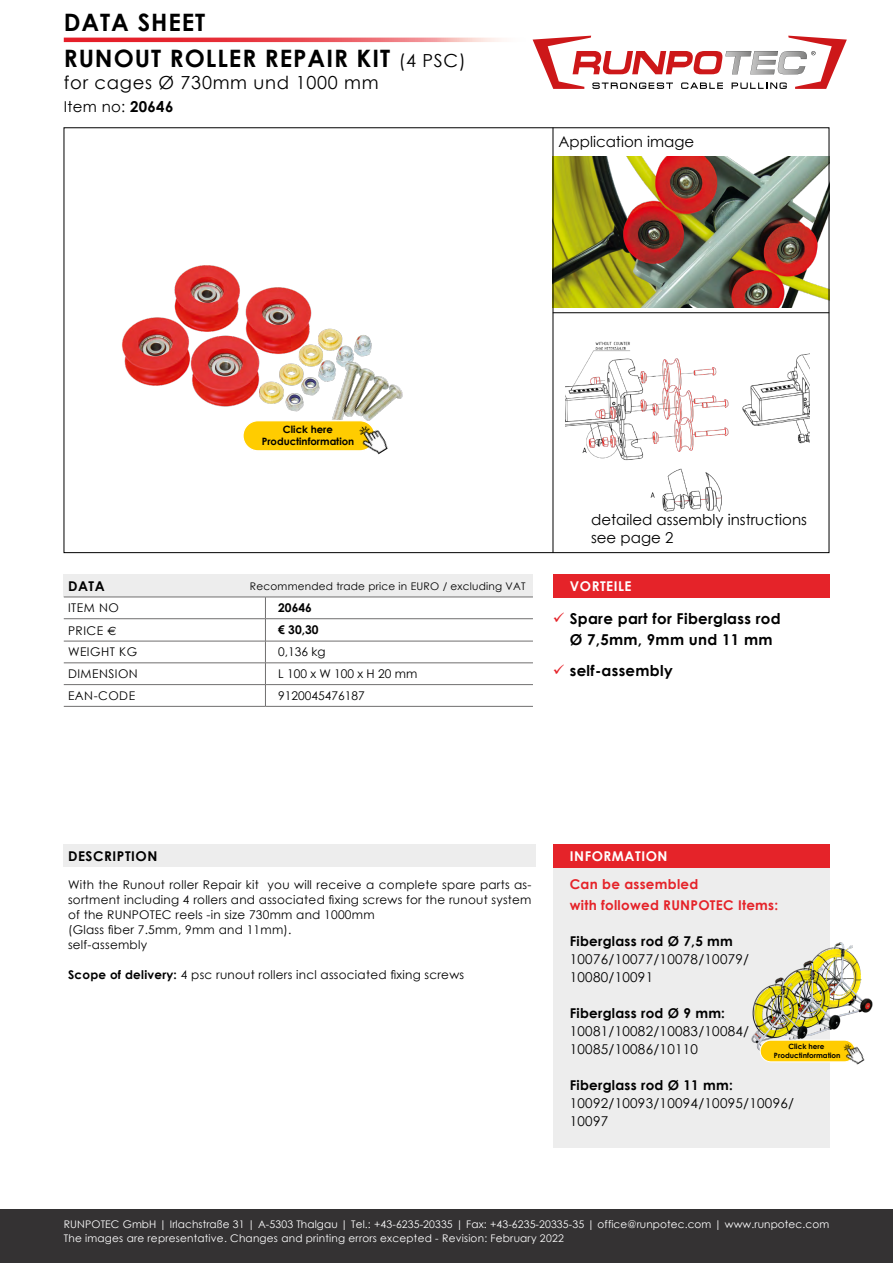
<style>
.page{position:relative;width:893px;height:1263px;background:#fff}
.page>*{position:absolute;margin:0;border:0;box-sizing:border-box;transform-origin:0 0}
.t1{font:700 24px/36px "Century Gothic";letter-spacing:.04em;color:#000}
.t2{font:18px "Century Gothic";letter-spacing:.04em;color:#000}
.t3{font:15px/18px "Century Gothic";color:#000}
.t4{font:700 15px/21px "Century Gothic";letter-spacing:.02em;color:#000}
.t5{font:13.5px/18px "Century Gothic";letter-spacing:.02em;color:#000}
.t6{font:700 13.5px "Century Gothic";letter-spacing:.02em;color:#000}
.t7{font:700 13.5px/21px "Century Gothic";letter-spacing:.02em;color:#e52329}
.t8{font:700 13.5px "Century Gothic";letter-spacing:.04em;color:#fff}
.t9{font:700 13.5px "Century Gothic";letter-spacing:.04em;color:#000}
.t10{font:12px/15px "Century Gothic";letter-spacing:.02em;color:#000}
.t11{font:12px "Century Gothic";color:#000}
.t12{font:12px "Century Gothic";letter-spacing:.04em;color:#000}
.t13{font:700 12px "Century Gothic";color:#000}
.t14{font:10.5px/13.5px "Century Gothic";letter-spacing:.01em;color:#fff}
.t15{font:10.5px "Century Gothic";letter-spacing:.02em;color:#000}
.t16{font:700 10.05px/12.1px "Century Gothic";color:#000;text-align:center}
.t17{font:700 7.2px/8.7px "Century Gothic";color:#000;text-align:center}
.s1{font-weight:400;font-size:18px}
.s2{font-weight:700}
.s3{font-family:"Euro Sans"}
</style>
<div class="page">
<img style="left:554px;top:156px;width:273px;height:151px">
<img style="left:122px;top:265px;width:281px;height:155px">
<div style="left:64px;top:574px;width:469px;height:23px;background:#ededed"></div>
<hr style="left:64px;top:597px;width:201px;height:1px;background:#706f6f">
<hr style="left:265px;top:597px;width:268px;height:1px;background:#706f6f">
<hr style="left:64px;top:618px;width:201px;height:1px;background:#706f6f">
<hr style="left:265px;top:618px;width:268px;height:1px;background:#706f6f">
<hr style="left:64px;top:641px;width:201px;height:1px;background:#706f6f">
<hr style="left:265px;top:641px;width:268px;height:1px;background:#706f6f">
<hr style="left:64px;top:663px;width:201px;height:1px;background:#706f6f">
<hr style="left:265px;top:663px;width:268px;height:1px;background:#706f6f">
<hr style="left:64px;top:684px;width:201px;height:1px;background:#706f6f">
<hr style="left:265px;top:684px;width:268px;height:1px;background:#706f6f">
<svg style="left:265px;top:597px;width:1px;height:109px"></svg>
<hr style="left:64px;top:706px;width:201px;height:1px;background:#706f6f">
<hr style="left:265px;top:706px;width:268px;height:1px;background:#706f6f">
<div style="left:553px;top:574px;width:276px;height:23px;background:#e52329"></div>
<div style="left:64px;top:844px;width:472px;height:23px;background:#ededed"></div>
<div style="left:553px;top:866px;width:276px;height:281px;background:#ededed"></div>
<div style="left:553px;top:844px;width:276px;height:23px;background:#e52329"></div>
<hr style="left:553px;top:128px;width:1px;height:425px;background:#000">
<img style="left:566px;top:341px;width:244px;height:171px">
<hr style="left:553px;top:312px;width:276px;height:1px;background:#000">
<div style="left:0;top:1209px;width:893px;height:54px;background:#343233"></div>
<div style="left:243px;top:421px;width:132px;height:30px;background:#fc0;border-radius:15px"></div>
<div style="left:242px;top:420px;width:134px;height:31px;border:1px solid #fff;border-radius:15px"></div>
<img style="left:353px;top:418px;width:39px;height:37px">
<img style="left:813px;top:943px;width:60px;height:79px">
<img style="left:779px;top:960px;width:61px;height:76px">
<img style="left:752px;top:978px;width:55px;height:73px">
<div style="left:760px;top:1040px;width:95px;height:22px;background:#fc0;border-radius:11px"></div>
<div style="left:760px;top:1040px;width:96px;height:22px;border:1px solid #fff;border-radius:11px"></div>
<img style="left:839px;top:1040px;width:26px;height:25px">
<svg style="left:533px;top:36px;width:314px;height:53px"></svg>
<svg style="left:64px;top:38px;width:470px;height:4px;background:#ec646a"></svg>
<h1 class="t1" style="left:64px;top:3px;width:403px">DATA SHEET<br>RUNOUT ROLLER REPAIR KIT <span class="s1">(4 PSC)</span></h1>
<h2 class="t2" style="left:64px;top:70px;width:316px">for cages Ø 730mm und 1000 mm</h2>
<p class="t3" style="left:64px;top:97px;width:111px">Item no: <span class="s2">20646</span></p>
<p class="t3" style="left:558px;top:132px;width:137px">Application image</p>
<p class="t16" style="left:262px;top:423px;width:94px">Click here<br>Productinformation</p>
<p class="t6" style="left:68px;top:575px;width:38px">DATA</p>
<p class="t10" style="left:68px;top:600px;width:52px">ITEM NO</p>
<p class="t13" style="left:278px;top:599px;width:35px">20646</p>
<p class="t10" style="left:68px;top:623px;width:50px">PRICE <span class="s3">E</span></p>
<p class="t13" style="left:278px;top:621px;width:42px">€ 30,30</p>
<p class="t12" style="left:68px;top:644px;width:71px">WEIGHT KG</p>
<p class="t10" style="left:278px;top:644px;width:49px">0,136 kg</p>
<p class="t12" style="left:68px;top:665px;width:71px">DIMENSION</p>
<p class="t11" style="left:278px;top:665px;width:141px">L 100 x W 100 x H 20 mm</p>
<p class="t10" style="left:68px;top:688px;width:69px">EAN-CODE</p>
<p class="t11" style="left:278px;top:687px;width:88px">9120045476187</p>
<p class="t15" style="left:250px;top:579px;width:277px">Recommended trade price in EURO / excluding VAT</p>
<p class="t3" style="left:591px;top:510px;width:217px">detailed assembly instructions see page 2</p>
<p class="t8" style="left:570px;top:575px;width:63px">VORTEILE</p>
<p class="t4" style="left:570px;top:607px;width:212px">Spare part for Fiberglass rod<br>Ø 7,5mm, 9mm und 11 mm</p>
<p class="t4" style="left:570px;top:659px;width:104px">self-assembly</p>
<p class="t9" style="left:68px;top:845px;width:91px">DESCRIPTION</p>
<p class="t10" style="left:68px;top:877px;width:465px">With the Runout roller Repair kit you will receive a complete spare parts as&shy;sortment including 4 rollers and associated fixing screws for the runout system of the RUNPOTEC reels -in size 730mm and 1000mm<br>(Glass fiber 7.5mm, 9mm and 11mm).<br>self-assembly</p>
<p class="t10" style="left:68px;top:967px;width:398px"><span class="s2">Scope of delivery:</span> 4 psc runout rollers incl associated fixing screws</p>
<p class="t8" style="left:570px;top:845px;width:99px">INFORMATION</p>
<p class="t7" style="left:570px;top:873px;width:210px">Can be assembled<br>with followed RUNPOTEC Items:</p>
<p class="t6" style="left:570px;top:931px;width:165px">Fiberglass rod Ø 7,5 mm</p>
<p class="t5" style="left:570px;top:950px;width:181px">10076/10077/10078/10079/<br>10080/10091</p>
<p class="t6" style="left:570px;top:1003px;width:157px">Fiberglass rod Ø 9 mm:</p>
<p class="t5" style="left:570px;top:1022px;width:181px">10081/10082/10083/10084/<br>10085/10086/10110</p>
<p class="t6" style="left:570px;top:1075px;width:165px">Fiberglass rod Ø 11 mm:</p>
<p class="t5" style="left:570px;top:1094px;width:226px">10092/10093/10094/10095/10096/<br>10097</p>
<p class="t17" style="left:774px;top:1042px;width:68px">Click here<br>Productinformation</p>
<p class="t14" style="left:64px;top:1217px;width:767px">RUNPOTEC GmbH | Irlachstraße 31 | A-5303 Thalgau | Tel.: +43-6235-20335 | Fax: +43-6235-20335-35 | office@runpotec.com | www.runpotec.com<br>The images are representative. Changes and printing errors excepted - Revision: February 2022</p>
</div>
